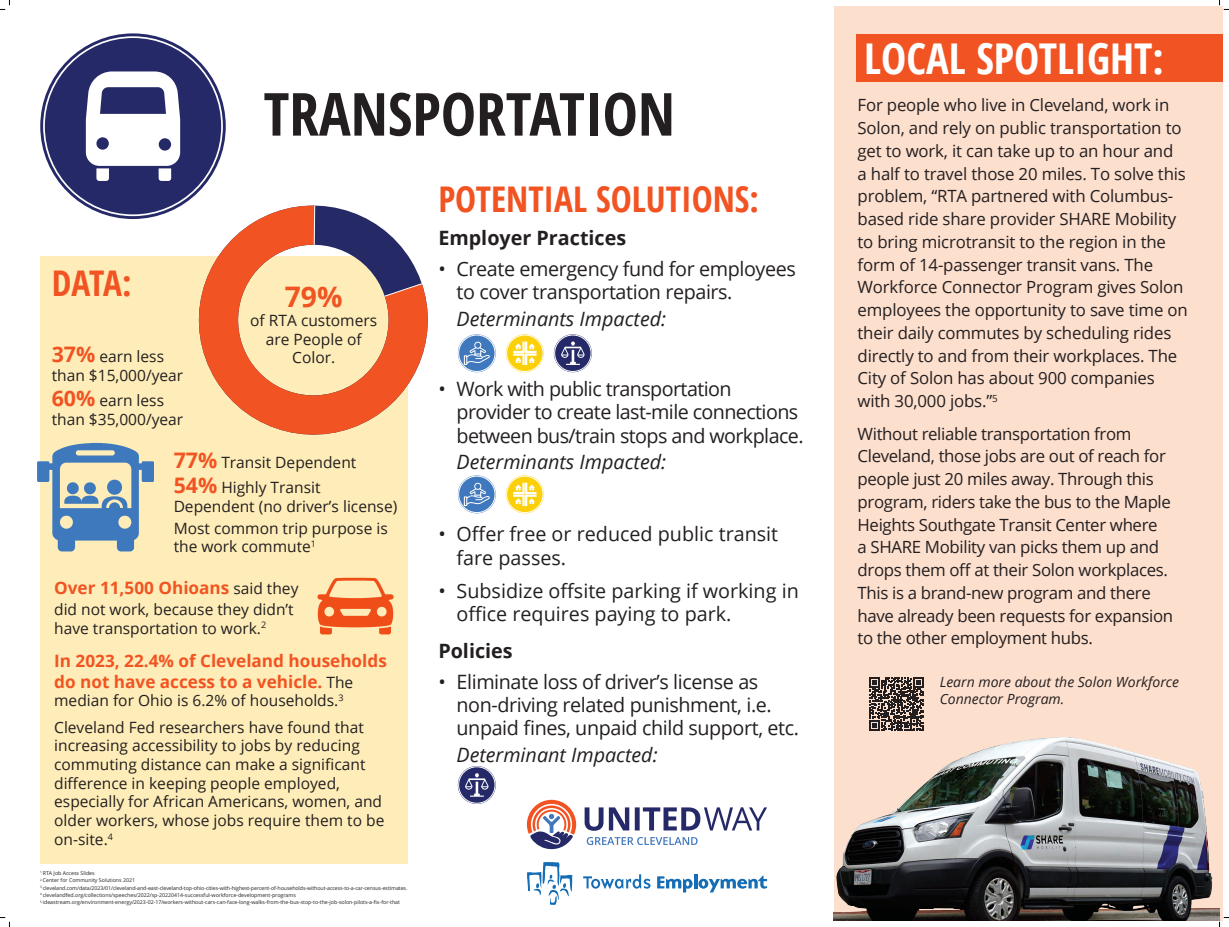
<style>
.page{position:relative;width:1229px;height:927px;background:#fff}
.page>*{position:absolute;margin:0;border:0;box-sizing:border-box;transform-origin:0 0}
.t1{font:700 condensed 59.36px "Open Sans";color:#231f20}
.t2{font:700 condensed 42.42px "Open Sans";color:#fff}
.t3{font:700 condensed 35.35px "Open Sans";color:#f15422}
.t4{font:700 28.28px "Open Sans";color:#f15422}
.t5{font:19.74px/23.1px "Open Sans";letter-spacing:-.02em;color:#231f20}
.t6{font:19.74px/23.1px "Open Sans";color:#231f20}
.t7{font:italic 19.74px "Open Sans";color:#231f20}
.t8{font:700 19.74px "Open Sans";color:#231f20}
.t9{font:700 17.15px/20.6px "Open Sans";color:#f15422}
.t10{font:16.8px/22.8px "Open Sans";letter-spacing:-.01em;color:#231f20}
.t11{font:15.54px/18.6px "Open Sans";color:#231f20}
.t12{font:italic 14px/16.8px "Open Sans";color:#231f20}
.t13{font:5.25px/7.3px "Open Sans";color:#231f20}
.s1{font-weight:700;font-size:21.35px;color:#f15422}
.s2{font-weight:400;font-size:15.54px;color:#231f20}
</style>
<div class="page">
<div style="left:40px;top:256px;width:368px;height:607px;background:#feedb8"></div>
<div style="left:833px;top:6px;width:389px;height:914px;background:#fddfce"></div>
<div style="left:40px;top:33px;width:186px;height:186px;background:#252967;border-radius:50%"></div>
<svg style="left:86px;top:71px;width:94px;height:110px"></svg>
<img style="left:833px;top:736px;width:386px;height:184px">
<img style="left:317px;top:577px;width:77px;height:58px">
<svg style="left:198px;top:205px;width:230px;height:230px"></svg>
<svg style="left:554px;top:334px;width:38px;height:38px"></svg>
<div style="left:554px;top:335px;width:37px;height:36px;border:1px solid #fff;border-radius:50%"></div>
<svg style="left:561px;top:341px;width:23px;height:24px"></svg>
<svg style="left:458px;top:765px;width:38px;height:38px"></svg>
<div style="left:458px;top:766px;width:37px;height:37px;border:1px solid #fff;border-radius:50%"></div>
<svg style="left:465px;top:773px;width:23px;height:23px"></svg>
<svg style="left:506px;top:334px;width:38px;height:38px"></svg>
<div style="left:506px;top:335px;width:37px;height:36px;border:1px solid #fff;border-radius:50%"></div>
<svg style="left:513px;top:341px;width:23px;height:24px"></svg>
<svg style="left:506px;top:475px;width:38px;height:38px"></svg>
<div style="left:506px;top:476px;width:37px;height:36px;border:1px solid #fff;border-radius:50%"></div>
<svg style="left:513px;top:482px;width:23px;height:24px"></svg>
<div style="left:855px;top:35px;width:367px;height:47px;background:#f15422"></div>
<svg style="left:458px;top:334px;width:38px;height:38px"></svg>
<div style="left:458px;top:335px;width:37px;height:36px;border:1px solid #fff;border-radius:50%"></div>
<svg style="left:464px;top:341px;width:26px;height:24px"></svg>
<svg style="left:458px;top:475px;width:38px;height:38px"></svg>
<div style="left:458px;top:476px;width:37px;height:36px;border:1px solid #fff;border-radius:50%"></div>
<svg style="left:464px;top:482px;width:26px;height:24px"></svg>
<img style="left:37px;top:442px;width:117px;height:110px">
<svg style="left:527px;top:799px;width:49px;height:49px"></svg>
<svg style="left:584px;top:807px;width:183px;height:23px"></svg>
<svg style="left:587px;top:837px;width:110px;height:7px"></svg>
<svg style="left:527px;top:862px;width:45px;height:42px"></svg>
<svg style="left:583px;top:874px;width:67px;height:14px"></svg>
<svg style="left:657px;top:876px;width:35px;height:16px"></svg>
<hr style="left:694px;top:874px;width:3px;height:14px;background:#146db5">
<svg style="left:698px;top:875px;width:69px;height:17px"></svg>
<svg style="left:869px;top:677px;width:54px;height:53px"></svg>
<svg style="left:0;top:0;width:10px;height:10px"></svg>
<svg style="left:0;top:917px;width:10px;height:9px"></svg>
<svg style="left:1219px;top:0;width:9px;height:10px"></svg>
<svg style="left:1219px;top:916px;width:9px;height:10px"></svg>
<h2 class="t2" style="left:864px;top:28px;width:301px">LOCAL SPOTLIGHT:</h2>
<h1 class="t1" style="left:264px;top:73px;width:413px">TRANSPORTATION</h1>
<p class="t10" style="left:857px;top:93px;width:332px">For people who live in Cleveland, work in Solon, and rely on public transportation to get to work, it can take up to an hour and<br>a half to travel those 20 miles. To solve this problem, “RTA partnered with Columbus&shy;based ride share provider SHARE Mobility to bring microtransit to the region in the form of 14-passenger transit vans. The Workforce Connector Program gives Solon employees the opportunity to save time on their daily commutes by scheduling rides directly to and from their workplaces. The City of Solon has about 900 companies with 30,000 jobs.”<sup>5</sup></p>
<p class="t10" style="left:857px;top:421px;width:317px">Without reliable transportation from Cleveland, those jobs are out of reach for people just 20 miles away. Through this program, riders take the bus to the Maple Heights Southgate Transit Center where<br>a SHARE Mobility van picks them up and drops them off at their Solon workplaces.<br>This is a brand-new program and there have already been requests for expansion to the other employment hubs.</p>
<h3 class="t3" style="left:438px;top:174px;width:322px">POTENTIAL SOLUTIONS:</h3>
<p class="t8" style="left:438px;top:223px;width:189px">Employer Practices</p>
<p class="t5" style="left:456px;top:256px;width:341px;text-indent:-18px">• Create emergency fund for employees to cover transportation repairs.</p>
<p class="t7" style="left:456px;top:305px;width:211px">Determinants Impacted:</p>
<h3 class="t3" style="left:52px;top:258px;width:81px">DATA:</h3>
<h3 class="t4" style="left:285px;top:277px;width:59px">79%</h3>
<p class="t11" style="left:250px;top:310px;width:128px;text-align:center">of RTA customers are People of</p>
<p class="t11" style="left:52px;top:346px;width:114px"><span class="s1">37%</span> earn less</p>
<p class="t11" style="left:292px;top:348px;width:44px">Color.</p>
<p class="t11" style="left:52px;top:361px;width:133px;line-height:25.6px">than $15,000/year<br><span class="s1">60%</span> earn less</p>
<p class="t11" style="left:52px;top:409px;width:133px">than $35,000/year</p>
<p class="t5" style="left:456px;top:377px;width:348px;text-indent:-18px">• Work with public transportation provider to create last-mile connections between bus/train stops and workplace.</p>
<p class="t7" style="left:456px;top:448px;width:211px">Determinants Impacted:</p>
<p class="t11" style="left:174px;top:448px;width:184px;line-height:25.6px"><span class="s1">77%</span> Transit Dependent<br><span class="s1">54%</span> Highly Transit</p>
<p class="t11" style="left:174px;top:494px;width:225px;line-height:21.8px">Dependent (no driver’s license)<br>Most common trip purpose is</p>
<p class="t11" style="left:174px;top:536px;width:144px">the work commute<sup>1</sup></p>
<p class="t9" style="left:54px;top:577px;width:246px">Over 11,500 Ohioans <span class="s2">said they</span></p>
<p class="t11" style="left:54px;top:599px;width:241px">did not work, because they didn’t have transportation to work.<sup>2</sup></p>
<p class="t6" style="left:456px;top:522px;width:323px;text-indent:-18px">• Offer free or reduced public transit fare passes.</p>
<p class="t6" style="left:456px;top:578px;width:344px;line-height:23.7px;text-indent:-18px">• Subsidize offsite parking if working in office requires paying to park.</p>
<p class="t8" style="left:438px;top:636px;width:76px">Policies</p>
<p class="t5" style="left:456px;top:669px;width:344px;text-indent:-18px">• Eliminate loss of driver’s license as non-driving related punishment, i.e. unpaid fines, unpaid child support, etc.</p>
<p class="t7" style="left:456px;top:740px;width:203px">Determinant Impacted:</p>
<p class="t9" style="left:54px;top:649px;width:334px">In 2023, 22.4% of Cleveland households do not have access to a vehicle. <span class="s2">The</span></p>
<p class="t11" style="left:54px;top:686px;width:311px;line-height:26.5px">median for Ohio is 6.2% of households.<sup>3<br></sup>Cleveland Fed researchers have found that</p>
<p class="t11" style="left:54px;top:735px;width:332px">increasing accessibility to jobs by reducing commuting distance can make a significant difference in keeping people employed, especially for African Americans, women, and older workers, whose jobs require them to be on-site.<sup>4</sup></p>
<p class="t12" style="left:939px;top:673px;width:241px">Learn more about the Solon Workforce<br>Connector Program.</p>
<p class="t13" style="left:40px;top:868px;width:369px"><sup>1</sup> RTA Job Access Slides<br><sup>2</sup> Center for Community Solutions 2021<br><sup>3</sup> cleveland.com/data/2023/01/cleveland-and-east-cleveland-top-ohio-cities-with-highest-percent-of-households-without-access-to-a-car-census-estimates.<br><sup>4</sup> clevelandfed.org/collections/speeches/2022/sp-20220414-successful-workforce-development-programs<br><sup>5</sup> ideastream.org/environment-energy/2023-02-17/workers-without-cars-can-face-long-walks-from-the-bus-stop-to-the-job-solon-pilots-a-fix-for-that</p>
</div>
